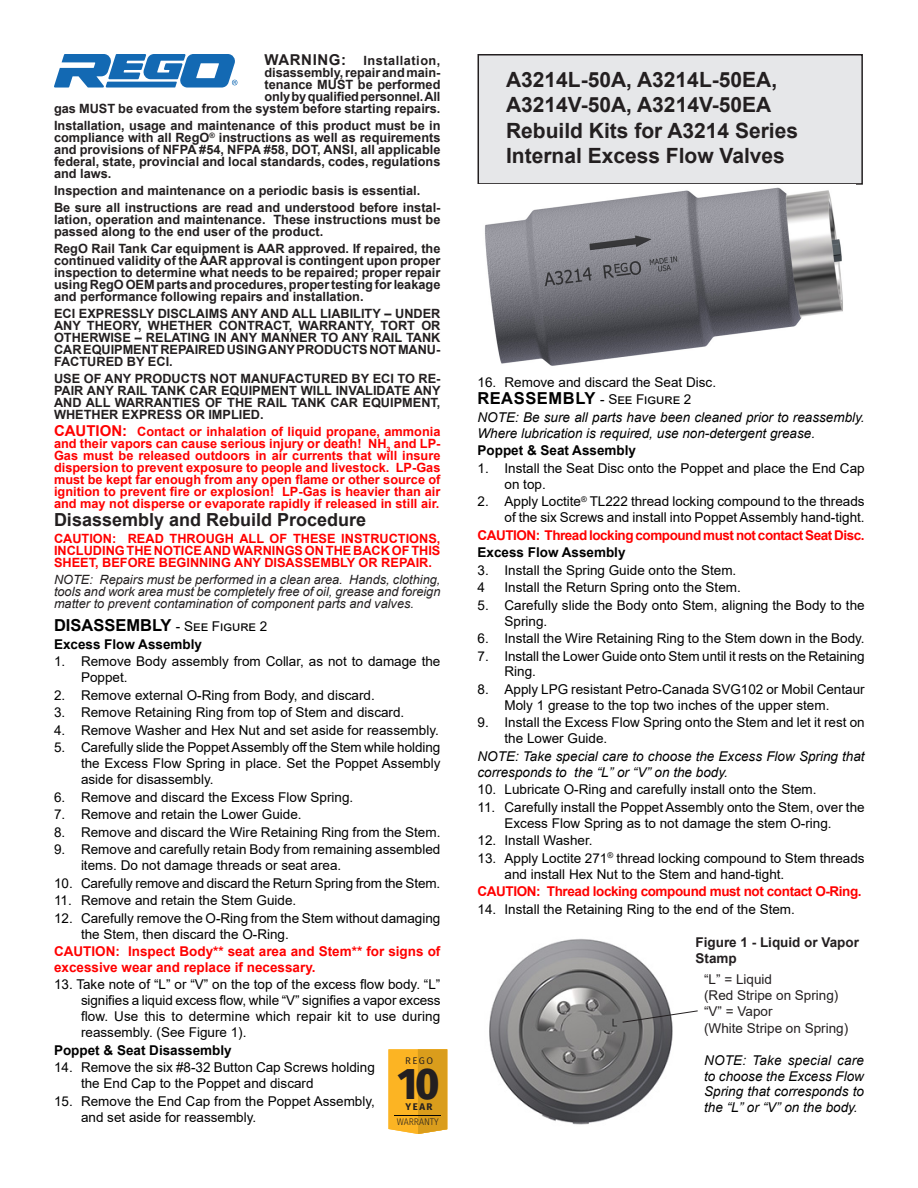
<style>
.page{position:relative;width:918px;height:1188px;background:#fff}
.page>*{position:absolute;margin:0;border:0;box-sizing:border-box;transform-origin:0 0}
.t1{font:800 44.25px "Fira Sans Condensed";color:#231f20}
.t2{font:700 21px/25.2px "Arial";color:#231f20}
.t3{font:700 18px "Arial";color:#231f20}
.t4{font:700 16.5px "Arial";color:#000}
.t5{font:13.5px/15.9px "Arial";color:#000}
.t6{font:italic 13.5px/15.9px "Arial";color:#000}
.t7{font:700 13.5px "Arial";letter-spacing:-.03em;color:#f00}
.t8{font:700 13.5px/15.9px "Arial";color:#f00}
.t9{font:700 13.5px "Arial";color:#000}
.t10{font:13.5px "Arial";color:#231f20}
.t11{font:700 13.5px/16.2px "Arial";color:#231f20}
.t12{font:700 12.75px/12px "Arial";color:#231f20;text-align:justify}
.t13{font:700 12.75px/12px "Arial";color:#f00;text-align:justify}
.t14{font:italic 12.75px/12px "Arial";color:#231f20;text-align:justify}
.t15{font:300 9.6px/15.3px "Fira Sans Condensed";color:#231f20;text-align:center}
.t16{font:9.6px "Fira Sans";color:#231f20}
.s1{font-size:15px}
.s2{font-weight:400;font-size:13.5px}
.s3{font-family:"Fira Sans";font-weight:700}
.s4{font-weight:700;font-size:16.5px}
</style>
<div class="page">
<div style="left:478px;top:55px;width:384px;height:129px;background:#e6e7e9"></div>
<div style="left:478px;top:54px;width:385px;height:131px;border:2px solid #231f20"></div>
<img style="left:489px;top:939px;width:184px;height:186px">
<svg style="left:622px;top:1010px;width:76px;height:13px"></svg>
<svg style="left:54px;top:54px;width:183px;height:34px"></svg>
<svg style="left:388px;top:1049px;width:59px;height:85px;background:#ebab26"></svg>
<hr style="left:394px;top:1115px;width:47px;height:1px;background:#040503">
<img style="left:485px;top:187px;width:358px;height:179px">
<p class="t12" style="left:54px;top:55px;width:388px;text-align:right"><span class="s1">WARNING:</span> Installation,<br>disassembly, repair and main-<br>tenance MUST be performed<br>only by qualified personnel. All<br>gas MUST be evacuated from the system before starting repairs.</p>
<p class="t12" style="left:54px;top:120px;width:388px">Installation, usage and maintenance of this product must be in compliance with all RegO<sup>®</sup> instructions as well as requirements and provisions of NFPA #54, NFPA #58, DOT, ANSI, all applicable federal, state, provincial and local standards, codes, regulations and laws.</p>
<p class="t12" style="left:54px;top:185px;width:368px">Inspection and maintenance on a periodic basis is essential.</p>
<p class="t12" style="left:54px;top:201px;width:388px">Be sure all instructions are read and understood before instal&shy;lation, operation and maintenance. These instructions must be passed along to the end user of the product.</p>
<p class="t12" style="left:54px;top:242px;width:388px">RegO Rail Tank Car equipment is AAR approved. If repaired, the continued validity of the AAR approval is contingent upon proper inspection to determine what needs to be repaired; proper repair using RegO OEM parts and procedures, proper testing for leakage and performance following repairs and installation.</p>
<p class="t12" style="left:54px;top:307px;width:388px">ECI EXPRESSLY DISCLAIMS ANY AND ALL LIABILITY – UNDER ANY THEORY, WHETHER CONTRACT, WARRANTY, TORT OR OTHERWISE – RELATING IN ANY MANNER TO ANY RAIL TANK CAR EQUIPMENT REPAIRED USING ANY PRODUCTS NOT MANU-FACTURED BY ECI.</p>
<p class="t12" style="left:54px;top:372px;width:388px">USE OF ANY PRODUCTS NOT MANUFACTURED BY ECI TO RE-PAIR ANY RAIL TANK CAR EQUIPMENT WILL INVALIDATE ANY AND ALL WARRANTIES OF THE RAIL TANK CAR EQUIPMENT, WHETHER EXPRESS OR IMPLIED.</p>
<p class="t13" style="left:54px;top:425px;width:388px"><span class="s1">CAUTION:</span> Contact or inhalation of liquid propane, ammonia and their vapors can cause serious injury or death! NH<sub>3</sub> and LP-Gas must be released outdoors in air currents that will insure dispersion to prevent exposure to people and livestock. LP-Gas must be kept far enough from any open flame or other source of ignition to prevent fire or explosion! LP-Gas is heavier than air and may not disperse or evaporate rapidly if released in still air.</p>
<p class="t3" style="left:54px;top:507px;width:314px">Disassembly and Rebuild Procedure</p>
<p class="t13" style="left:54px;top:533px;width:388px">CAUTION: READ THROUGH ALL OF THESE INSTRUCTIONS, INCLUDING THE NOTICE AND WARNINGS ON THE BACK OF THIS SHEET, BEFORE BEGINNING ANY DISASSEMBLY OR REPAIR.</p>
<p class="t14" style="left:54px;top:574px;width:388px">NOTE: Repairs must be performed in a clean area. Hands, clothing, tools and work area must be completely free of oil, grease and foreign matter to prevent contamination of component parts and valves.</p>
<p class="t4" style="left:54px;top:614px;width:215px">DISASSEMBLY <span class="s2">- See Figure 2</span></p>
<p class="t9" style="left:54px;top:635px;width:150px">Excess Flow Assembly</p>
<p class="t5" style="left:81px;top:654px;width:361px;text-indent:-27px">1. Remove Body assembly from Collar, as not to damage the<br>Poppet.</p>
<p class="t5" style="left:54px;top:687px;width:322px">2. Remove external O-Ring from Body, and discard.</p>
<p class="t5" style="left:54px;top:704px;width:352px">3. Remove Retaining Ring from top of Stem and discard.</p>
<p class="t5" style="left:54px;top:722px;width:386px">4. Remove Washer and Hex Nut and set aside for reassembly.</p>
<p class="t5" style="left:81px;top:739px;width:361px;text-align:justify;text-indent:-27px">5. Carefully slide the Poppet Assembly off the Stem while holding the Excess Flow Spring in place. Set the Poppet Assembly aside for disassembly.</p>
<p class="t5" style="left:54px;top:789px;width:301px">6. Remove and discard the Excess Flow Spring.</p>
<p class="t5" style="left:54px;top:806px;width:249px">7. Remove and retain the Lower Guide.</p>
<p class="t5" style="left:54px;top:824px;width:388px">8. Remove and discard the Wire Retaining Ring from the Stem.</p>
<p class="t5" style="left:81px;top:841px;width:361px;text-indent:-27px">9. Remove and carefully retain Body from remaining assembled items. Do not damage threads or seat area.</p>
<p class="t5" style="left:54px;top:875px;width:388px">10. Carefully remove and discard the Return Spring from the Stem.</p>
<p class="t5" style="left:54px;top:892px;width:244px">11. Remove and retain the Stem Guide.</p>
<p class="t5" style="left:81px;top:910px;width:361px;text-indent:-27px">12. Carefully remove the O-Ring from the Stem without damaging the Stem, then discard the O-Ring.</p>
<p class="t8" style="left:54px;top:943px;width:388px">CAUTION: Inspect Body** seat area and Stem** for signs of excessive wear and replace if necessary.</p>
<p class="t5" style="left:81px;top:977px;width:361px;text-align:justify;text-indent:-27px">13. Take note of “L” or “V” on the top of the excess flow body. “L” signifies a liquid excess flow, while “V” signifies a vapor excess flow. Use this to determine which repair kit to use during reassembly. (See Figure 1).</p>
<p class="t9" style="left:54px;top:1040px;width:179px">Poppet &amp; Seat Disassembly</p>
<p class="t5" style="left:81px;top:1059px;width:295px;text-indent:-27px">14. Remove the six #8-32 Button Cap Screws holding the End Cap to the Poppet and discard</p>
<p class="t5" style="left:81px;top:1093px;width:295px;text-indent:-27px">15. Remove the End Cap from the Poppet Assembly, and set aside for reassembly.</p>
<p class="t16" style="left:405px;top:1053px;width:29px">REGO</p>
<p class="t15" style="left:397px;top:1099px;width:44px"><span class="s3">YEAR<br></span>WARRANTY</p>
<p class="t1" style="left:398px;top:1045px;width:43px">10</p>
<p class="t2" style="left:506px;top:68px;width:273px">A3214L-50A, A3214L-50EA,</p>
<p class="t2" style="left:506px;top:93px;width:267px">A3214V-50A, A3214V-50EA</p>
<p class="t2" style="left:506px;top:118px;width:294px">Rebuild Kits for A3214 Series<br>Internal Excess Flow Valves</p>
<p class="t5" style="left:478px;top:374px;width:240px">16. Remove and discard the Seat Disc.</p>
<p class="t5" style="left:478px;top:391px;width:215px"><span class="s4">REASSEMBLY</span> - See Figure 2</p>
<p class="t6" style="left:478px;top:409px;width:389px">NOTE: Be sure all parts have been cleaned prior to reassembly.<br>Where lubrication is required, use non-detergent grease.</p>
<p class="t9" style="left:478px;top:441px;width:160px">Poppet &amp; Seat Assembly</p>
<p class="t5" style="left:505px;top:460px;width:362px;text-indent:-27px">1. Install the Seat Disc onto the Poppet and place the End Cap on top.</p>
<p class="t5" style="left:478px;top:493px;width:389px;text-align:right">2. Apply Loctite<sup>®</sup> TL222 thread locking compound to the threads of the six Screws and install into Poppet Assembly hand-tight.</p>
<p class="t7" style="left:478px;top:525px;width:389px">CAUTION: Thread locking compound must not contact Seat Disc.</p>
<p class="t9" style="left:478px;top:543px;width:150px">Excess Flow Assembly</p>
<p class="t5" style="left:478px;top:562px;width:260px">3. Install the Spring Guide onto the Stem.</p>
<p class="t5" style="left:478px;top:579px;width:9px">4</p>
<p class="t5" style="left:505px;top:579px;width:238px">Install the Return Spring onto the Stem.</p>
<p class="t5" style="left:505px;top:597px;width:362px;text-indent:-27px">5. Carefully slide the Body onto Stem, aligning the Body to the<br>Spring.</p>
<p class="t5" style="left:478px;top:630px;width:389px">6. Install the Wire Retaining Ring to the Stem down in the Body.</p>
<p class="t5" style="left:505px;top:648px;width:362px;text-indent:-27px">7. Install the Lower Guide onto Stem until it rests on the Retaining<br>Ring.</p>
<p class="t5" style="left:505px;top:681px;width:362px;text-indent:-27px">8. Apply LPG resistant Petro-Canada SVG102 or Mobil Centaur<br>Moly 1 grease to the top two inches of the upper stem.</p>
<p class="t5" style="left:505px;top:715px;width:362px;text-indent:-27px">9. Install the Excess Flow Spring onto the Stem and let it rest on the Lower Guide.</p>
<p class="t6" style="left:478px;top:748px;width:389px">NOTE: Take special care to choose the Excess Flow Spring that corresponds to the “L” or “V” on the body.</p>
<p class="t5" style="left:478px;top:781px;width:341px">10. Lubricate O-Ring and carefully install onto the Stem.</p>
<p class="t5" style="left:478px;top:799px;width:389px;text-align:center">11. Carefully install the Poppet Assembly onto the Stem, over the<br>Excess Flow Spring as to not damage the stem O-ring.</p>
<p class="t5" style="left:478px;top:832px;width:117px">12. Install Washer.</p>
<p class="t5" style="left:505px;top:850px;width:362px;text-indent:-27px">13. Apply Loctite 271<sup>®</sup> thread locking compound to Stem threads and install Hex Nut to the Stem and hand-tight.</p>
<p class="t7" style="left:478px;top:882px;width:386px">CAUTION: Thread locking compound must not contact O-Ring.</p>
<p class="t5" style="left:478px;top:901px;width:319px">14. Install the Retaining Ring to the end of the Stem.</p>
<p class="t11" style="left:696px;top:935px;width:165px">Figure 1 - Liquid or Vapor<br>Stamp</p>
<p class="t10" style="left:704px;top:970px;width:69px">“L” = Liquid</p>
<p class="t10" style="left:704px;top:986px;width:136px">(Red Stripe on Spring)</p>
<p class="t10" style="left:704px;top:1002px;width:70px">“V” = Vapor</p>
<p class="t10" style="left:704px;top:1019px;width:146px">(White Stripe on Spring)</p>
<p class="t6" style="left:704px;top:1052px;width:161px;text-align:justify">NOTE: Take special care to choose the Excess Flow Spring that corresponds to the “L” or “V” on the body.</p>
</div>
